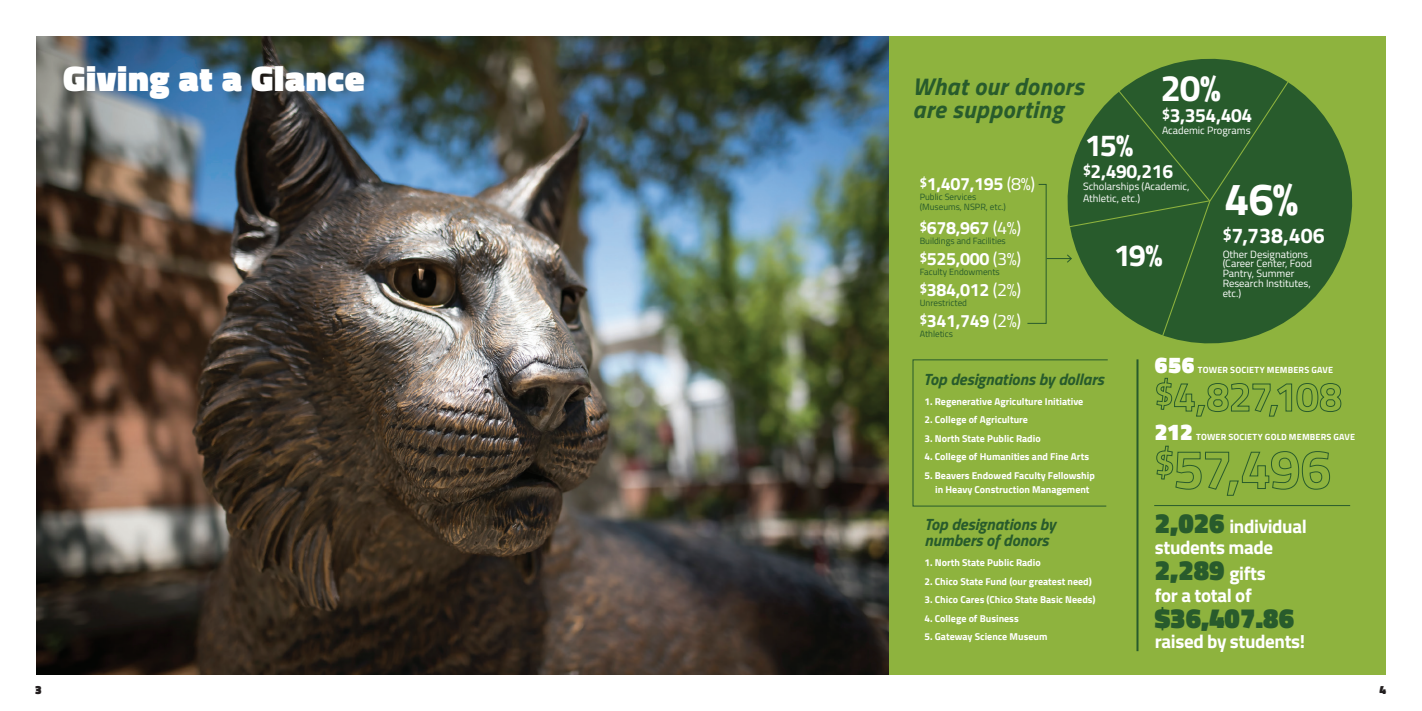
<style>
.page{position:relative;width:1422px;height:711px;background:#fff}
.page>*{position:absolute;margin:0;border:0;box-sizing:border-box;transform-origin:0 0}
.Body_Copy{font:700 45.4px "Titillium Web";color:#fff}
.Body_Copy-2{font:700 36.9px "Titillium Web";color:#fff}
.t1{font:900 36px "Titillium Web";letter-spacing:.02em;color:#fff}
.Body_Copy-3{font:700 30.6px "Titillium Web";color:#fff}
.t2{font:900 28px "Titillium Web";color:#285b2c}
.Body_Copy-4{font:italic 700 24.3px "Titillium Web";letter-spacing:.015em;color:#285b2c}
.Body_Copy-5{font:900 23px "Titillium Web";letter-spacing:.02em;color:#fff}
.t3{font:700 21.4px "Titillium Web";color:#fff}
.t4{font:700 19.3px "Titillium Web";letter-spacing:-.02em;color:#fff}
.t5{font:700 19px "Titillium Web";letter-spacing:-.02em;color:#fff}
.t6{font:700 17.9px "Titillium Web";letter-spacing:-.02em;color:#fff}
.Body_Copy-6{font:italic 700 16.3px/15.2px "Titillium Web";letter-spacing:-.005em;color:#285b2c}
.t7{font:900 12px "Titillium Web";color:#231f20}
.t8{font:10.5px/9.9px "Titillium Web";color:#fff}
.t9{font:700 10px/14px "Titillium Web";color:#fff;text-align:center}
.t10{font:9.1px/10.3px "Titillium Web";color:#285b2c}
.Body_Copy-7{font:700 9px "Titillium Web";letter-spacing:.02em;color:#fff}
.s1{font-weight:400}
.s2{font-size:16.2px}
.s3{font-weight:900;font-size:28px;color:#285b2c}
.s4{font-weight:700;font-size:19px;color:#fff}
</style>
<div class="page">
<img style="left:36px;top:36px;width:853px;height:639px">
<div style="left:889px;top:36px;width:497px;height:639px;background:#8eb33e"></div>
<hr style="left:1136px;top:359px;width:2px;height:292px;background:#285b2c">
<svg style="left:1156px;top:377px;width:186px;height:40px"></svg>
<svg style="left:1156px;top:445px;width:174px;height:51px"></svg>
<svg style="left:912px;top:359px;width:195px;height:148px"></svg>
<svg style="left:1048px;top:58px;width:305px;height:305px"></svg>
<svg style="left:1027px;top:81px;width:262px;height:260px"></svg>
<hr style="left:1154px;top:505px;width:196px;height:1px;background:#285b2c">
<p class="t1" style="left:63px;top:52px;width:303px">Giving at a Glance</p>
<p class="Body_Copy-2" style="left:1160px;top:60px;width:62px">20%</p>
<p class="Body_Copy-4" style="left:912px;top:67px;width:173px">What our donors</p>
<p class="Body_Copy-4" style="left:912px;top:90px;width:152px">are supporting</p>
<p class="t4" style="left:1162px;top:101px;width:92px"><sup>$</sup>3,354,404</p>
<p class="t8" style="left:1162px;top:125px;width:90px">Academic Programs</p>
<p class="t4" style="left:1083px;top:157px;width:92px"><sup>$</sup>2,490,216</p>
<p class="t8" style="left:1083px;top:180px;width:108px;line-height:12px">Scholarships (Academic,<br>Athletic, etc.)</p>
<p class="Body_Copy-3" style="left:1085px;top:122px;width:50px">15%</p>
<p class="t6" style="left:920px;top:170px;width:117px"><sup>$</sup>1,407,195 <span class="s1">(8%)</span></p>
<p class="t10" style="left:920px;top:191px;width:88px">Public Services (Museums, NSPR, etc.)</p>
<p class="t6" style="left:920px;top:214px;width:103px"><sup>$</sup>678,967 <span class="s1">(4%)</span></p>
<p class="t10" style="left:920px;top:236px;width:88px">Buildings and Facilities</p>
<p class="t6" style="left:920px;top:245px;width:103px"><sup>$</sup>525,000 <span class="s1">(3%)</span></p>
<p class="t10" style="left:920px;top:267px;width:82px">Faculty Endowments</p>
<p class="t6" style="left:920px;top:276px;width:103px"><sup>$</sup>384,012 <span class="s1">(2%)</span></p>
<p class="t10" style="left:920px;top:298px;width:49px">Unrestricted</p>
<p class="t6" style="left:920px;top:307px;width:103px"><sup>$</sup>341,749 <span class="s1">(2%)</span></p>
<p class="t10" style="left:920px;top:329px;width:35px">Athletics</p>
<p class="Body_Copy" style="left:1224px;top:164px;width:75px">46%</p>
<p class="t3" style="left:1223px;top:219px;width:104px"><span class="s2">$</span>7,738,406</p>
<p class="t8" style="left:1223px;top:248px;width:91px">Other Designations (Career Center, Food<br>Pantry, Summer<br>Research Institutes, etc.)</p>
<p class="Body_Copy-3" style="left:1114px;top:232px;width:51px">19%</p>
<p class="Body_Copy-6" style="left:924px;top:371px;width:182px">Top designations by dollars</p>
<p class="t9" style="left:924px;top:394px;width:160px">1. Regenerative Agriculture Initiative</p>
<p class="t9" style="left:924px;top:412px;width:105px">2. College of Agriculture</p>
<p class="t9" style="left:924px;top:431px;width:118px">3. North State Public Radio</p>
<p class="t9" style="left:924px;top:449px;width:166px">4. College of Humanities and Fine Arts</p>
<p class="t9" style="left:924px;top:468px;width:172px">5. Beavers Endowed Faculty Fellowship in Heavy Construction Management</p>
<p class="Body_Copy-6" style="left:924px;top:516px;width:133px">Top designations by numbers of donors</p>
<p class="t9" style="left:924px;top:555px;width:118px">1. North State Public Radio</p>
<p class="t9" style="left:924px;top:574px;width:169px">2. Chico State Fund (our greatest need)</p>
<p class="t9" style="left:924px;top:592px;width:173px">3. Chico Cares (Chico State Basic Needs)</p>
<p class="t9" style="left:924px;top:611px;width:96px">4. College of Business</p>
<p class="t9" style="left:924px;top:629px;width:124px">5. Gateway Science Museum</p>
<p class="Body_Copy-5" style="left:1155px;top:348px;width:41px">656</p>
<p class="Body_Copy-7" style="left:1198px;top:363px;width:137px">TOWER SOCIETY MEMBERS GAVE</p>
<p class="Body_Copy-5" style="left:1155px;top:415px;width:39px">212</p>
<p class="Body_Copy-7" style="left:1196px;top:430px;width:161px">TOWER SOCIETY GOLD MEMBERS GAVE</p>
<p class="t5" style="left:1155px;top:512px;width:153px"><span class="s3">2,026</span> individual</p>
<p class="t5" style="left:1155px;top:533px;width:120px">students made</p>
<p class="t2" style="left:1155px;top:550px;width:112px">2,289 <span class="s4">gifts</span></p>
<p class="t5" style="left:1155px;top:581px;width:98px">for a total of</p>
<p class="t2" style="left:1155px;top:598px;width:141px">$36,407.86</p>
<p class="t5" style="left:1155px;top:627px;width:152px">raised by students!</p>
<p class="t7" style="left:35px;top:681px;width:8px">3</p>
<p class="t7" style="left:1379px;top:681px;width:8px">4</p>
</div>
